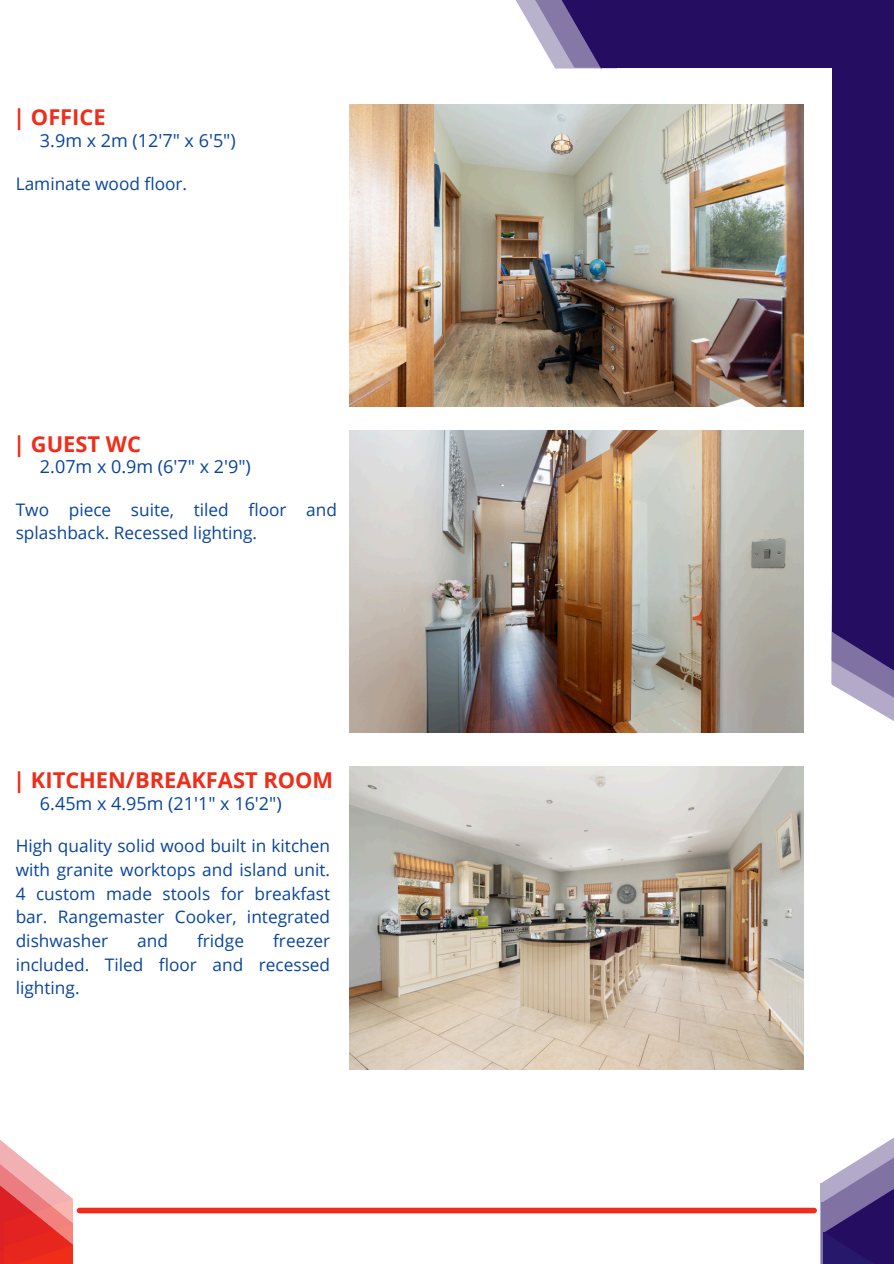
<style>
.page{position:relative;width:894px;height:1264px;background:#fff}
.page>*{position:absolute;margin:0;border:0;box-sizing:border-box;transform-origin:0 0}
.t1{font:700 21.9px "Open Sans";color:#ef2d19}
.t2{font:18px "Open Sans";color:#08459d}
.t3{font:17.25px/23.7px "Open Sans";color:#08459d;text-align:justify}
</style>
<div class="page">
<svg style="left:515px;top:0;width:13px;height:21px"></svg>
<svg style="left:528px;top:0;width:27px;height:68px;fill:#b9b2cd"></svg>
<div style="left:602px;top:0;width:291px;height:68px;background:#250e62"></div>
<svg style="left:831px;top:585px;width:62px;height:136px"></svg>
<div style="left:832px;top:0;width:61px;height:631px;background:#250e62"></div>
<svg style="left:832px;top:631px;width:61px;height:60px;background:#6c5d95"></svg>
<svg style="left:555px;top:0;width:62px;height:69px"></svg>
<div style="left:821px;top:1202px;width:71px;height:61px;background:#28186c"></div>
<svg style="left:820px;top:1138px;width:73px;height:116px"></svg>
<svg style="left:0;top:1140px;width:73px;height:123px"></svg>
<div style="left:79px;top:1207px;width:735px;height:6px;background:#ef2d19"></div>
<img style="left:349px;top:104px;width:454px;height:302px">
<img style="left:349px;top:430px;width:454px;height:302px">
<img style="left:349px;top:766px;width:454px;height:303px">
<h1 class="t1" style="left:13px;top:102px;width:94px">| OFFICE</h1>
<p class="t2" style="left:40px;top:128px;width:197px">3.9m x 2m (12'7" x 6'5")</p>
<p class="t3" style="left:16px;top:171px;width:173px">Laminate wood floor.</p>
<h1 class="t1" style="left:13px;top:428px;width:129px">| GUEST WC</h1>
<p class="t2" style="left:40px;top:454px;width:212px">2.07m x 0.9m (6'7" x 2'9")</p>
<p class="t3" style="left:16px;top:497px;width:323px">Two piece suite, tiled floor and splashback. Recessed lighting.</p>
<h1 class="t1" style="left:13px;top:764px;width:321px">| KITCHEN/BREAKFAST ROOM</h1>
<p class="t2" style="left:40px;top:790px;width:243px">6.45m x 4.95m (21'1" x 16'2")</p>
<p class="t3" style="left:16px;top:833px;width:316px">High quality solid wood built in kitchen with granite worktops and island unit.<br>4 custom made stools for breakfast bar. Rangemaster Cooker, integrated dishwasher</p>
<p class="t3" style="left:16px;top:928px;width:316px;text-indent:257px">freezer included. Tiled floor and recessed lighting.</p>
<p class="t3" style="left:137px;top:928px;width:32px">and</p>
<p class="t3" style="left:197px;top:928px;width:48px">fridge</p>
</div>
